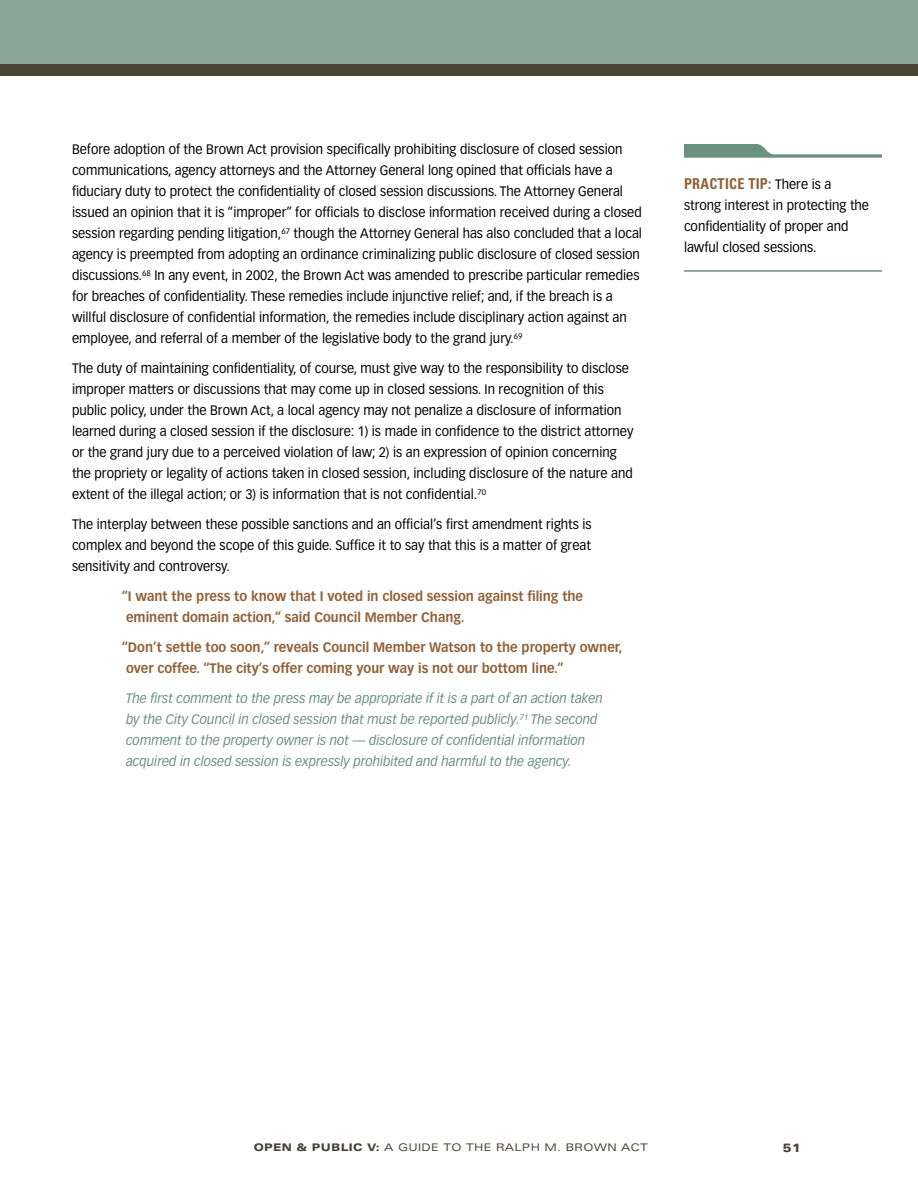
<style>
.page{position:relative;width:918px;height:1188px;background:#fff}
.page>*{position:absolute;margin:0;border:0;box-sizing:border-box;transform-origin:0 0}
.t1{font:700 condensed 15px "Univers";letter-spacing:.02em;color:#926239;scale:.95 1}
.t2{font:13.5px/21px "Vectora LT";color:#000;scale:.95 1}
.t3{font:italic 13.5px/21px "Vectora LT";color:#689180;scale:.95 1}
.t4{font:700 13.5px/21px "Vectora LT";color:#926239;scale:.95 1}
.t5{font:900 expanded 12px "Univers";color:#4a4437}
.t6{font:expanded 10.5px "Univers";letter-spacing:.03em;color:#4a4437}
.s1{font-family:"Vectora LT";font-weight:400;font-stretch:normal;font-size:13.5px;color:#000}
.s2{font-weight:900}
</style>
<div class="page">
<div style="left:0;top:0;width:918px;height:69px;background:#88a598"></div>
<div style="left:0;top:64px;width:918px;height:12px;background:#4a4437"></div>
<hr style="left:684px;top:270px;width:198px;height:2px;background:#689180">
<svg style="left:684px;top:144px;width:198px;height:14px"></svg>
<p class="t2" style="left:72px;top:139px;width:602px">Before adoption of the Brown Act provision specifically prohibiting disclosure of closed session communications, agency attorneys and the Attorney General long opined that officials have a fiduciary duty to protect the confidentiality of closed session discussions. The Attorney General issued an opinion that it is “improper” for officials to disclose information received during a closed session regarding pending litigation,<sup>67</sup> though the Attorney General has also concluded that a local agency is preempted from adopting an ordinance criminalizing public disclosure of closed session discussions.<sup>68</sup> In any event, in 2002, the Brown Act was amended to prescribe particular remedies for breaches of confidentiality. These remedies include injunctive relief; and, if the breach is a willful disclosure of confidential information, the remedies include disciplinary action against an employee, and referral of a member of the legislative body to the grand jury.<sup>69</sup></p>
<p class="t2" style="left:72px;top:358px;width:593px">The duty of maintaining confidentiality, of course, must give way to the responsibility to disclose improper matters or discussions that may come up in closed sessions. In recognition of this public policy, under the Brown Act, a local agency may not penalize a disclosure of information learned during a closed session if the disclosure: 1) is made in confidence to the district attorney or the grand jury due to a perceived violation of law; 2) is an expression of opinion concerning the propriety or legality of actions taken in closed session, including disclosure of the nature and extent of the illegal action; or 3) is information that is not confidential.<sup>70</sup></p>
<p class="t2" style="left:72px;top:514px;width:549px;text-align:justify">The interplay between these possible sanctions and an official’s first amendment rights is complex and beyond the scope of this guide. Suffice it to say that this is a matter of great sensitivity and controversy.</p>
<p class="t4" style="left:126px;top:586px;width:483px;text-indent:-5px">“I want the press to know that I voted in closed session against filing the eminent domain action,” said Council Member Chang.</p>
<p class="t4" style="left:126px;top:637px;width:524px;text-indent:-5px">“Don’t settle too soon,” reveals Council Member Watson to the property owner, over coffee. “The city’s offer coming your way is not our bottom line.”</p>
<p class="t3" style="left:126px;top:688px;width:504px">The first comment to the press may be appropriate if it is a part of an action taken by the City Council in closed session that must be reported publicly.<sup>71</sup> The second comment to the property owner is not — disclosure of confidential information acquired in closed session is expressly prohibited and harmful to the agency.</p>
<p class="t1" style="left:684px;top:175px;width:157px">PRACTICE TIP: <span class="s1">There is a</span></p>
<p class="t2" style="left:684px;top:195px;width:196px">strong interest in protecting the confidentiality of proper and lawful closed sessions.</p>
<p class="t6" style="left:254px;top:1141px;width:396px"><span class="s2">OPEN &amp; PUBLIC V:</span> A GUIDE TO THE RALPH M. BROWN ACT</p>
<p class="t5" style="left:783px;top:1141px;width:20px">51</p>
</div>
